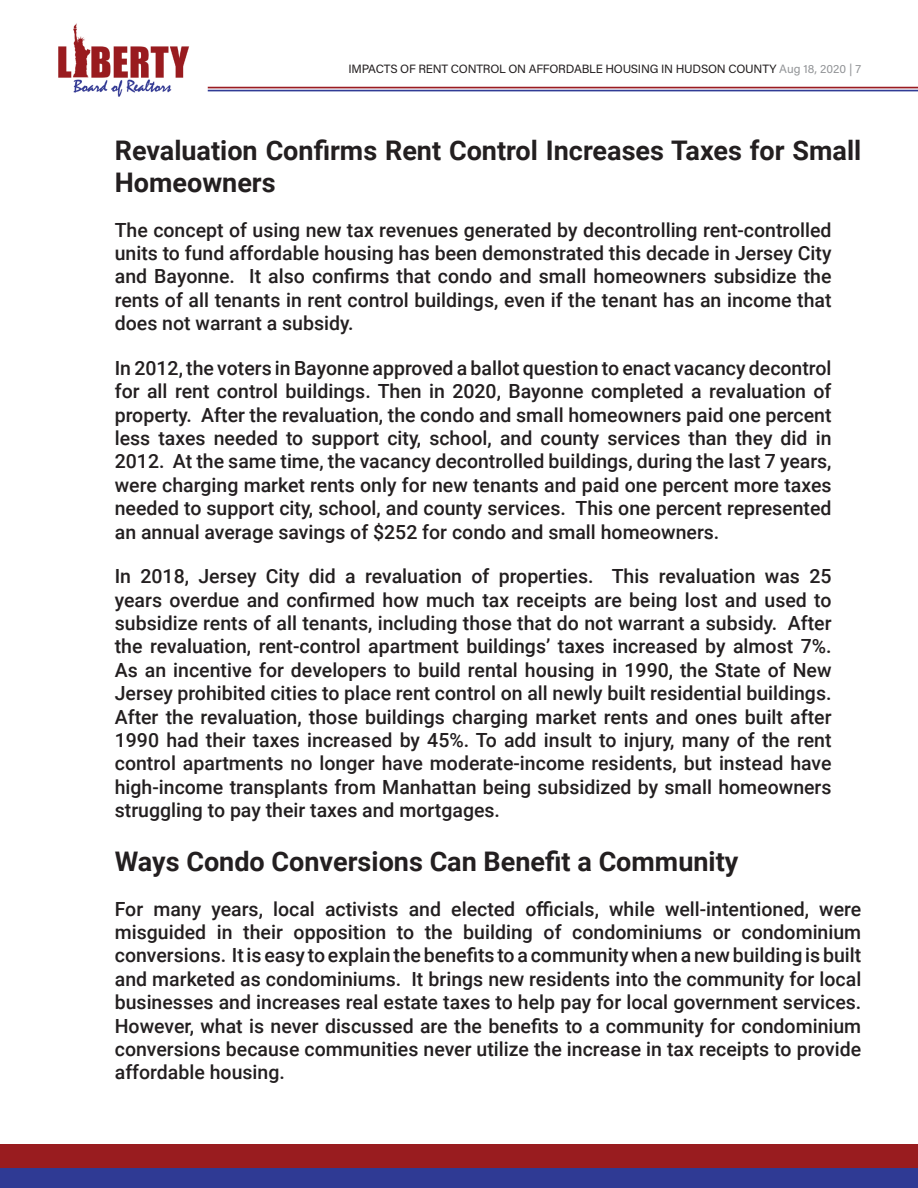
<style>
.page{position:relative;width:918px;height:1188px;background:#fff}
.page>*{position:absolute;margin:0;border:0;box-sizing:border-box;transform-origin:0 0}
.t1{font:700 27px/32.4px "Roboto";color:#231f20}
.t2{font:500 19.5px/23.4px "Roboto";color:#231f20;text-align:justify}
.t3{font:12px "Acumin Pro";letter-spacing:-.015em;color:#231f20}
.s1{color:#939598}
</style>
<div class="page">
<img style="left:207px;top:86px;width:711px;height:6px">
<img style="left:58px;top:23px;width:132px;height:74px">
<div style="left:0;top:1145px;width:918px;height:43px;background:#991c1f"></div>
<div style="left:0;top:1168px;width:918px;height:20px;background:#2f3a94"></div>
<p class="t3" style="left:348px;top:60px;width:514px">IMPACTS OF RENT CONTROL ON AFFORDABLE HOUSING IN HUDSON COUNTY <span class="s1">Aug 18, 2020 | 7</span></p>
<h1 class="t1" style="left:115px;top:133px;width:748px">Revaluation Confirms Rent Control Increases Taxes for Small<br>Homeowners</h1>
<p class="t2" style="left:115px;top:217px;width:718px">The concept of using new tax revenues generated by decontrolling rent-controlled units to fund affordable housing has been demonstrated this decade in Jersey City and Bayonne. It also confirms that condo and small homeowners subsidize the rents of all tenants in rent control buildings, even if the tenant has an income that does not warrant a subsidy.</p>
<p class="t2" style="left:115px;top:355px;width:718px">In 2012, the voters in Bayonne approved a ballot question to enact vacancy decontrol for all rent control buildings. Then in 2020, Bayonne completed a revaluation of property. After the revaluation, the condo and small homeowners paid one percent less taxes needed to support city, school, and county services than they did in 2012. At the same time, the vacancy decontrolled buildings, during the last 7 years, were charging market rents only for new tenants and paid one percent more taxes needed to support city, school, and county services. This one percent represented an annual average savings of $252 for condo and small homeowners.</p>
<p class="t2" style="left:115px;top:564px;width:718px">In 2018, Jersey City did a revaluation of properties. This revaluation was 25 years overdue and confirmed how much tax receipts are being lost and used to subsidize rents of all tenants, including those that do not warrant a subsidy. After the revaluation, rent-control apartment buildings’ taxes increased by almost 7%.<br>As an incentive for developers to build rental housing in 1990, the State of New Jersey prohibited cities to place rent control on all newly built residential buildings.<br>After the revaluation, those buildings charging market rents and ones built after 1990 had their taxes increased by 45%. To add insult to injury, many of the rent control apartments no longer have moderate-income residents, but instead have high-income transplants from Manhattan being subsidized by small homeowners struggling to pay their taxes and mortgages.</p>
<h1 class="t1" style="left:115px;top:844px;width:625px">Ways Condo Conversions Can Benefit a Community</h1>
<p class="t2" style="left:115px;top:896px;width:748px">For many years, local activists and elected officials, while well-intentioned, were misguided in their opposition to the building of condominiums or condominium conversions. It is easy to explain the benefits to a community when a new building is built and marketed as condominiums. It brings new residents into the community for local businesses and increases real estate taxes to help pay for local government services.<br>However, what is never discussed are the benefits to a community for condominium conversions because communities never utilize the increase in tax receipts to provide affordable housing.</p>
</div>
